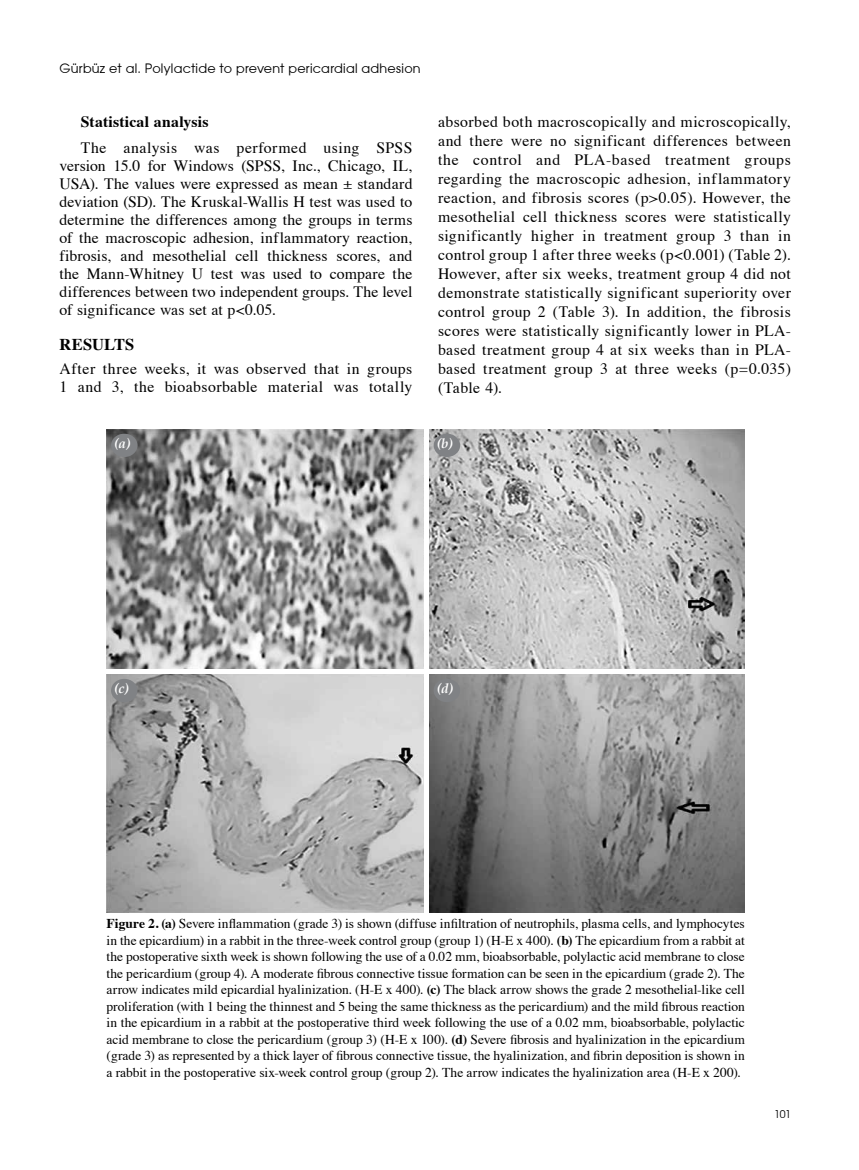
<style>
.page{position:relative;width:859px;height:1170px;background:#fff}
.page>*{position:absolute;margin:0;border:0;box-sizing:border-box;transform-origin:0 0}
.t1{font:700 16.5px "Times";letter-spacing:.005em;color:#000}
.t2{font:15.75px/19px "Times";letter-spacing:.025em;color:#000;text-align:justify}
.t3{font:700 15.75px "Times";letter-spacing:.015em;color:#000}
.t4{font:13.5px/16.5px "Times";color:#000;text-align:justify}
.t5{font:italic 700 13.5px "Palatino";color:#fff}
.t6{font:12.75px "Avant Garde";letter-spacing:.02em;color:#000}
.t7{font:10.5px "Avant Garde";color:#000}
.s1{font-weight:700}
</style>
<div class="page">
<img style="left:107px;top:429px;width:637px;height:483px">
<hr style="left:425px;top:427px;width:4px;height:487px;background:#fff">
<div style="left:104px;top:668px;width:642px;height:5px;background:#fff"></div>
<div style="left:111px;top:433px;width:27px;height:24px;background:#808285;border-radius:50%"></div>
<div style="left:111px;top:678px;width:27px;height:24px;background:#808285;border-radius:50%"></div>
<div style="left:434px;top:433px;width:26px;height:24px;background:#808285;border-radius:50%"></div>
<div style="left:434px;top:678px;width:26px;height:24px;background:#808285;border-radius:50%"></div>
<p class="t6" style="left:60px;top:61px;width:363px">Gürbüz et al. Polylactide to prevent pericardial adhesion</p>
<p class="t3" style="left:81px;top:106px;width:129px">Statistical analysis</p>
<p class="t2" style="left:60px;top:139px;width:354px;line-height:18px;text-indent:21px">The analysis was performed using SPSS version 15.0 for Windows (SPSS, Inc., Chicago, IL, USA). The values were expressed as mean ± standard deviation (SD). The Kruskal-Wallis H test was used to determine the differences among the groups in terms of the macroscopic adhesion, inflammatory reaction, fibrosis, and mesothelial cell thickness scores, and the Mann-Whitney U test was used to compare the differences between two independent groups. The level of significance was set at p&lt;0.05.</p>
<p class="t1" style="left:60px;top:328px;width:76px">RESULTS</p>
<p class="t2" style="left:60px;top:360px;width:354px;line-height:18px">After three weeks, it was observed that in groups<br>1 and 3, the bioabsorbable material was totally</p>
<p class="t5" style="left:114px;top:435px;width:18px">(a)</p>
<p class="t2" style="left:438px;top:112px;width:354px">absorbed both macroscopically and microscopically, and there were no significant differences between the control and PLA-based treatment groups regarding the macroscopic adhesion, inflammatory reaction, and fibrosis scores (p&gt;0.05). However, the mesothelial cell thickness scores were statistically significantly higher in treatment group 3 than in control group 1 after three weeks (p&lt;0.001) (Table 2).<br>However, after six weeks, treatment group 4 did not demonstrate statistically significant superiority over control group 2 (Table 3). In addition, the fibrosis scores were statistically significantly lower in PLA&shy;based treatment group 4 at six weeks than in PLA&shy;based treatment group 3 at three weeks (p=0.035) (Table 4).</p>
<p class="t5" style="left:437px;top:435px;width:17px">(b)</p>
<p class="t5" style="left:114px;top:680px;width:16px">(c)</p>
<p class="t5" style="left:437px;top:680px;width:18px">(d)</p>
<p class="t4" style="left:106px;top:914px;width:640px"><span class="s1">Figure 2. (a)</span> Severe inflammation (grade 3) is shown (diffuse infiltration of neutrophils, plasma cells, and lymphocytes in the epicardium) in a rabbit in the three-week control group (group 1) (H-E x 400). <span class="s1">(b)</span> The epicardium from a rabbit at the postoperative sixth week is shown following the use of a 0.02 mm, bioabsorbable, polylactic acid membrane to close the pericardium (group 4). A moderate fibrous connective tissue formation can be seen in the epicardium (grade 2). The arrow indicates mild epicardial hyalinization. (H-E x 400). <span class="s1">(c)</span> The black arrow shows the grade 2 mesothelial-like cell proliferation (with 1 being the thinnest and 5 being the same thickness as the pericardium) and the mild fibrous reaction in the epicardium in a rabbit at the postoperative third week following the use of a 0.02 mm, bioabsorbable, polylactic acid membrane to close the pericardium (group 3) (H-E x 100). <span class="s1">(d)</span> Severe fibrosis and hyalinization in the epicardium (grade 3) as represented by a thick layer of fibrous connective tissue, the hyalinization, and fibrin deposition is shown in a rabbit in the postoperative six-week control group (group 2). The arrow indicates the hyalinization area (H-E x 200).</p>
<p class="t7" style="left:774px;top:1107px;width:18px">101</p>
</div>
